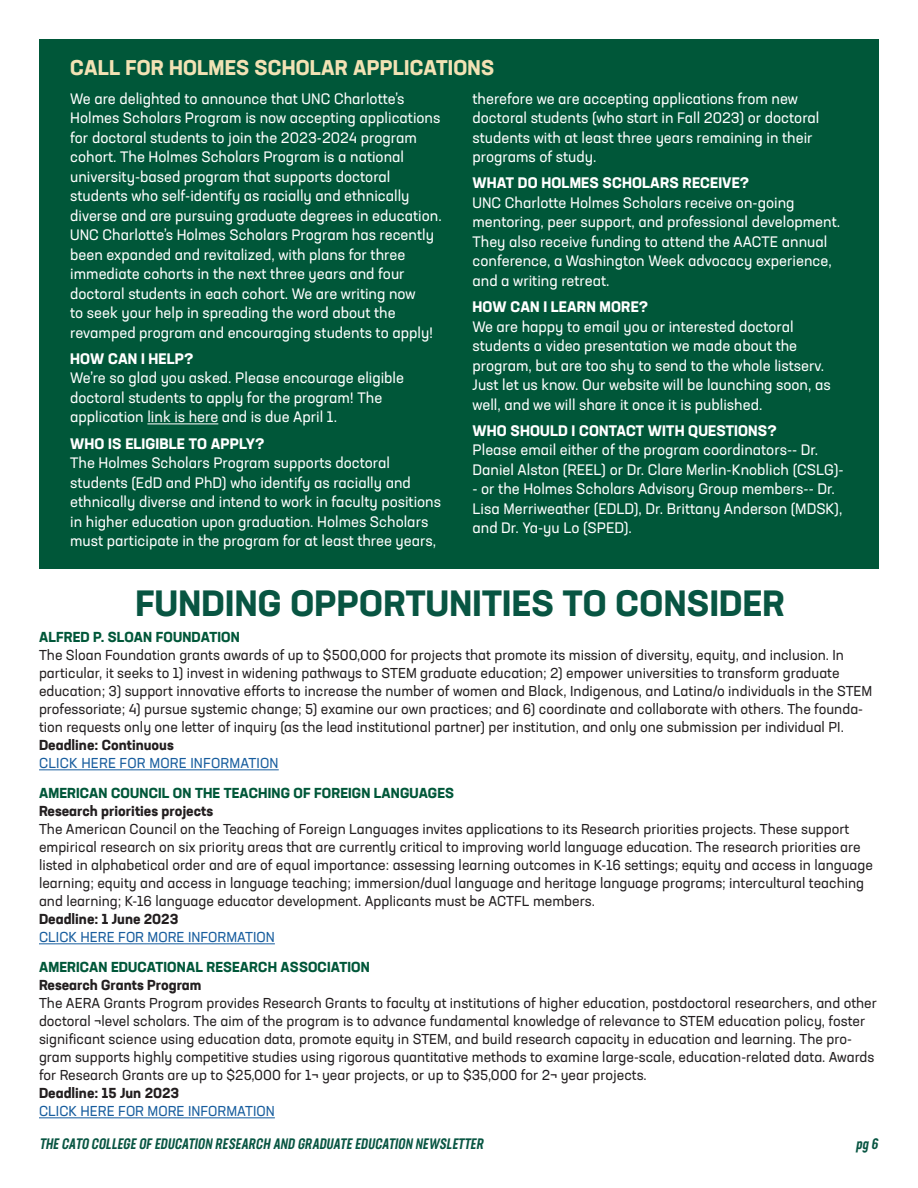
<style>
.page{position:relative;width:918px;height:1188px;background:#fff}
.page>*{position:absolute;margin:0;border:0;box-sizing:border-box;transform-origin:0 0}
.t1{font:700 36px "Neusa Next Std";letter-spacing:.01em;color:#085542}
.t2{font:700 21px "Neusa Next Std";letter-spacing:.01em;color:#f2e2b4}
.body{font:15px/19.5px "Neusa Next Std";color:#fff}
.t3{font:italic 500 15px "Neusa Next Std Compact";color:#085542}
.oppo_body{font:14.25px/18px "Neusa Next Std";color:#231f20}
.oppo_body-2{font:700 14.25px "Neusa Next Std";color:#231f20}
.oppo_body-3{font:14.25px "Neusa Next Std";color:#175d9e}
.oppo_body-4{font:700 14.25px "Neusa Next Std";letter-spacing:.01em;color:#005739}
.subhead{font:700 14.25px "Neusa Next Std";letter-spacing:.01em;color:#005739}
.subhead-2{font:14.25px "Neusa Next Std";color:#175d9e}
.s1{font-weight:700}
.s2{font-weight:700;color:#005739}
</style>
<div class="page">
<hr style="left:39px;top:769px;width:240px;height:1px;background:#175d9e">
<hr style="left:39px;top:943px;width:236px;height:1px;background:#175d9e">
<hr style="left:39px;top:1117px;width:236px;height:1px;background:#175d9e">
<div style="left:39px;top:39px;width:840px;height:529px;background:#005739"></div>
<hr style="left:147px;top:424px;width:71px;height:1px;background:#fff">
<p class="t2" style="left:70px;top:54px;width:425px">CALL FOR HOLMES SCHOLAR APPLICATIONS</p>
<p class="body" style="left:70px;top:88px;width:373px">We are delighted to announce that UNC Charlotte’s Holmes Scholars Program is now accepting applications for doctoral students to join the 2023-2024 program cohort. The Holmes Scholars Program is a national university-based program that supports doctoral students who self-identify as racially and ethnically diverse and are pursuing graduate degrees in education.<br>UNC Charlotte’s Holmes Scholars Program has recently been expanded and revitalized, with plans for three immediate cohorts in the next three years and four doctoral students in each cohort. We are writing now<br>to seek your help in spreading the word about the revamped program and encouraging students to apply!</p>
<p class="body" style="left:70px;top:349px;width:335px"><span class="s1">HOW CAN I HELP?<br></span>We’re so glad you asked. Please encourage eligible doctoral students to apply for the program! The application link is here and is due April 1.</p>
<p class="body" style="left:70px;top:433px;width:372px"><span class="s1">WHO IS ELIGIBLE TO APPLY?<br></span>The Holmes Scholars Program supports doctoral students (EdD and PhD) who identify as racially and ethnically diverse and intend to work in faculty positions in higher education upon graduation. Holmes Scholars must participate in the program for at least three years,</p>
<p class="body" style="left:472px;top:88px;width:348px">therefore we are accepting applications from new doctoral students (who start in Fall 2023) or doctoral students with at least three years remaining in their programs of study.</p>
<p class="body" style="left:472px;top:173px;width:369px"><span class="s1">WHAT DO HOLMES SCHOLARS RECEIVE?<br></span>UNC Charlotte Holmes Scholars receive on-going mentoring, peer support, and professional development.<br>They also receive funding to attend the AACTE annual conference, a Washington Week advocacy experience, and a writing retreat.</p>
<p class="body" style="left:472px;top:297px;width:360px"><span class="s1">HOW CAN I LEARN MORE?<br></span>We are happy to email you or interested doctoral students a video presentation we made about the program, but are too shy to send to the whole listserv.<br>Just let us know. Our website will be launching soon, as well, and we will share it once it is published.</p>
<p class="body" style="left:472px;top:421px;width:373px"><span class="s1">WHO SHOULD I CONTACT WITH QUESTIONS?<br></span>Please email either of the program coordinators-- Dr.<br>Daniel Alston (REEL) or Dr. Clare Merlin-Knoblich (CSLG)-</p>
<p class="body" style="left:472px;top:479px;width:371px">- or the Holmes Scholars Advisory Group members-- Dr.<br>Lisa Merriweather (EDLD), Dr. Brittany Anderson (MDSK), and Dr. Ya-yu Lo (SPED).</p>
<p class="t1" style="left:136px;top:580px;width:651px">FUNDING OPPORTUNITIES TO CONSIDER</p>
<p class="oppo_body" style="left:39px;top:628px;width:835px"><span class="s2">ALFRED P. SLOAN FOUNDATION<br></span>The Sloan Foundation grants awards of up to $500,000 for projects that promote its mission of diversity, equity, and inclusion. In particular, it seeks to 1) invest in widening pathways to STEM graduate education; 2) empower universities to transform graduate education; 3) support innovative efforts to increase the number of women and Black, Indigenous, and Latina/o individuals in the STEM professoriate; 4) pursue systemic change; 5) examine our own practices; and 6) coordinate and collaborate with others. The founda&shy;tion requests only one letter of inquiry (as the lead institutional partner) per institution, and only one submission per individual PI.<br><span class="s1">Deadline: Continuous</span></p>
<p class="oppo_body-3" style="left:39px;top:755px;width:241px">CLICK HERE FOR MORE INFORMATION</p>
<p class="oppo_body-4" style="left:39px;top:784px;width:416px">AMERICAN COUNCIL ON THE TEACHING OF FOREIGN LANGUAGES</p>
<p class="oppo_body-2" style="left:39px;top:802px;width:176px">Research priorities projects</p>
<p class="oppo_body" style="left:39px;top:820px;width:836px">The American Council on the Teaching of Foreign Languages invites applications to its Research priorities projects. These support empirical research on six priority areas that are currently critical to improving world language education. The research priorities are listed in alphabetical order and are of equal importance: assessing learning outcomes in K-16 settings; equity and access in language learning; equity and access in language teaching; immersion/dual language and heritage language programs; intercultural teaching and learning; K-16 language educator development. Applicants must be ACTFL members.</p>
<p class="oppo_body-2" style="left:39px;top:910px;width:141px">Deadline: 1 June 2023</p>
<p class="subhead-2" style="left:39px;top:929px;width:237px">CLICK HERE FOR MORE INFORMATION</p>
<p class="subhead" style="left:39px;top:958px;width:332px">AMERICAN EDUCATIONAL RESEARCH ASSOCIATION</p>
<p class="oppo_body-2" style="left:39px;top:976px;width:164px">Research Grants Program</p>
<p class="oppo_body" style="left:39px;top:994px;width:839px">The AERA Grants Program provides Research Grants to faculty at institutions of higher education, postdoctoral researchers, and other doctoral ¬level scholars. The aim of the program is to advance fundamental knowledge of relevance to STEM education policy, foster significant science using education data, promote equity in STEM, and build research capacity in education and learning. The pro&shy;gram supports highly competitive studies using rigorous quantitative methods to examine large-scale, education-related data. Awards for Research Grants are up to $25,000 for 1¬ year projects, or up to $35,000 for 2¬ year projects.</p>
<p class="oppo_body-2" style="left:39px;top:1084px;width:142px">Deadline: 15 Jun 2023</p>
<p class="oppo_body-3" style="left:39px;top:1103px;width:237px">CLICK HERE FOR MORE INFORMATION</p>
<p class="t3" style="left:39px;top:1134px;width:448px">THE CATO COLLEGE OF EDUCATION RESEARCH AND GRADUATE EDUCATION NEWSLETTER</p>
<p class="t3" style="left:856px;top:1134px;width:26px">pg 6</p>
</div>
